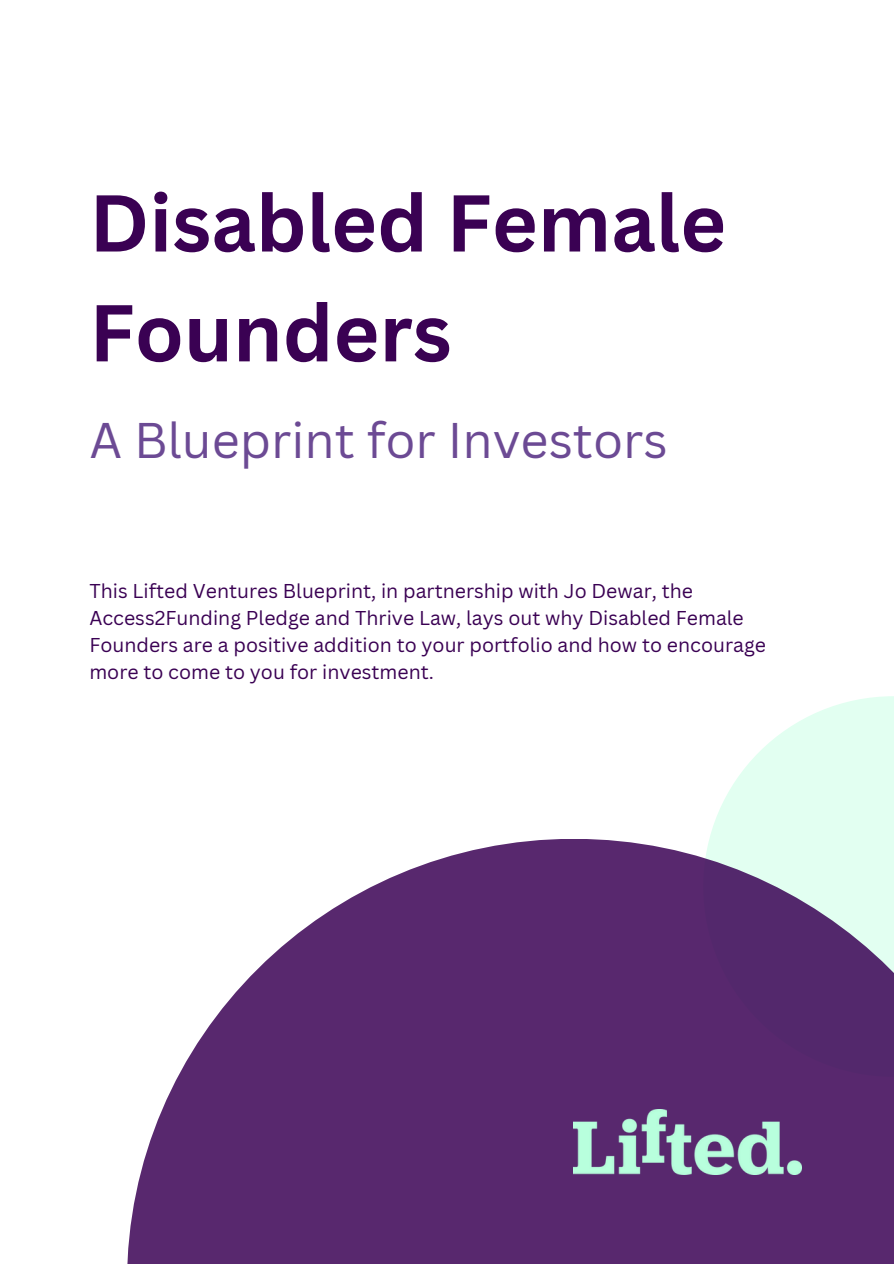
<style>
.page{position:relative;width:894px;height:1264px;background:#fff}
.page>*{position:absolute;margin:0;border:0;box-sizing:border-box;transform-origin:0 0}
.t1{font:700 78.6px/109.8px "Canva Sans";color:#3a0153}
.t2{font:48.75px "Canva Sans";color:#6c4a94}
.t3{font:19.5px/27px "Canva Sans";color:#3a0153}
</style>
<div class="page">
<svg style="left:710px;top:696px;width:183px;height:142px;fill:#e2fff1"></svg>
<svg style="left:127px;top:838px;width:766px;height:425px;background:#744e87"></svg>
<img style="left:573px;top:1109px;width:228px;height:65px">
<h2 class="t1" style="left:89px;top:166px;width:638px">Disabled Female<br>Founders</h2>
<p class="t2" style="left:89px;top:406px;width:579px">A Blueprint for Investors</p>
<p class="t3" style="left:89px;top:577px;width:678px">This Lifted Ventures Blueprint, in partnership with Jo Dewar, the Access2Funding Pledge and Thrive Law, lays out why Disabled Female Founders are a positive addition to your portfolio and how to encourage more to come to you for investment.</p>
</div>
